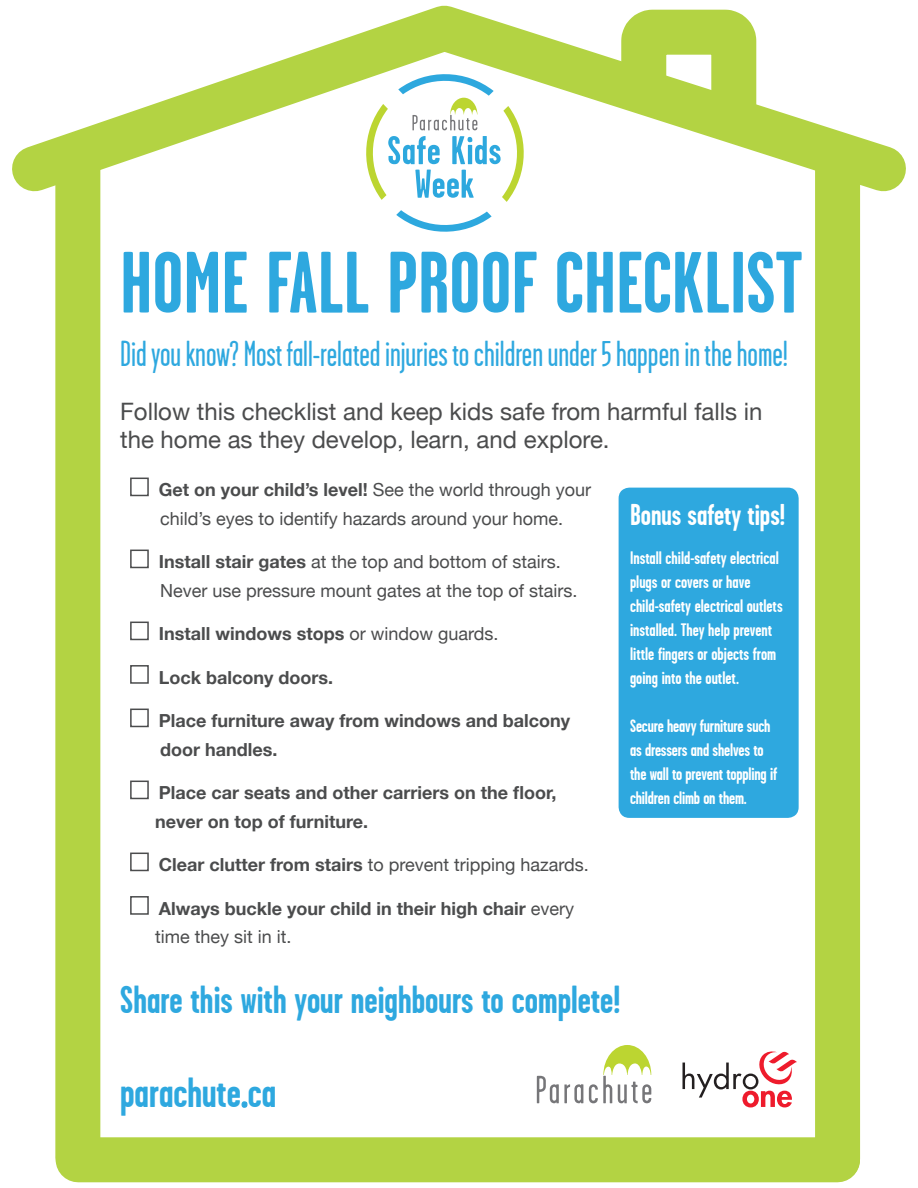
<style>
.page{position:relative;width:918px;height:1188px;background:#fff}
.page>*{position:absolute;margin:0;border:0;box-sizing:border-box;transform-origin:0 0}
.t1{font:700 87px "Hrptbf Garage Gothic";color:#2ea8df}
.t2{font:700 42px "Hrptbf Garage Gothic";color:#2ea8df}
.t3{font:700 39px "Hrptbf Garage Gothic";color:#2ea8df}
.t4{font:36px "Xnxfrx Garage Gothic";color:#2ea8df}
.t5{font:700 30px "Hrptbf Garage Gothic";color:#fff}
.t6{font:24px/28.5px "Csfdbk Helvetica Neue";color:#4b4c4d}
.t7{font:700 18px/24px "Hrptbf Garage Gothic";letter-spacing:-.005em;color:#fff}
.t8{font:18px/28.5px "Csfdbk Helvetica Neue";color:#4b4c4d}
.t9{font:700 18px/28.5px "Jjkvgw Helvetica Neue";color:#4b4c4d}
.t10{font:700 18px/28.5px "Bnhtxl Helvetica Neue";color:#4b4c4d}
.s1{font-family:"Jjkvgw Helvetica Neue";font-weight:700}
.s2{font-family:"Csfdbk Helvetica Neue";font-weight:400}
.s3{font-family:"Jjkvgw Helvetica Neue"}
.s4{font-family:"Twwcyf Garage Gothic"}
.s5{font-family:"Vjnlvq Garage Gothic"}
</style>
<div class="page">
<svg style="left:12px;top:5px;width:894px;height:221px"></svg>
<div style="left:55px;top:155px;width:45px;height:1002px;background:#b3d343"></div>
<div style="left:78px;top:1137px;width:760px;height:45px;background:#b3d343"></div>
<div style="left:815px;top:160px;width:45px;height:999px;background:#b3d343"></div>
<svg style="left:599px;top:5px;width:180px;height:146px"></svg>
<svg style="left:353px;top:61px;width:184px;height:171px"></svg>
<svg style="left:683px;top:1051px;width:114px;height:56px"></svg>
<svg style="left:537px;top:1045px;width:114px;height:58px"></svg>
<div style="left:130px;top:478px;width:19px;height:18px;border:2px solid #4b4c4d"></div>
<div style="left:130px;top:550px;width:19px;height:18px;border:2px solid #4b4c4d"></div>
<div style="left:130px;top:622px;width:19px;height:18px;border:2px solid #4b4c4d"></div>
<div style="left:130px;top:665px;width:19px;height:19px;border:2px solid #4b4c4d"></div>
<div style="left:130px;top:709px;width:19px;height:18px;border:2px solid #4b4c4d"></div>
<div style="left:130px;top:781px;width:19px;height:18px;border:2px solid #4b4c4d"></div>
<div style="left:130px;top:853px;width:19px;height:18px;border:2px solid #4b4c4d"></div>
<div style="left:130px;top:896px;width:19px;height:19px;border:2px solid #4b4c4d"></div>
<div style="left:619px;top:488px;width:180px;height:330px;background:#2ea8df;border-radius:11px"></div>
<h1 class="t1" style="left:120px;top:236px;width:684px">HOME FALL PROOF CHECKLIST</h1>
<p class="t4" style="left:120px;top:335px;width:669px">Did you know? Most fall-related injuries to children under 5 happen in the home!</p>
<p class="t6" style="left:120px;top:398px;width:644px">Follow this checklist and keep kids safe from harmful falls in the home as they develop, learn, and explore.</p>
<p class="t8" style="left:159px;top:477px;width:434px"><span class="s1">Get on your child’s level!</span> See the world through your child’s eyes to identify hazards around your home.</p>
<p class="t8" style="left:159px;top:549px;width:420px"><span class="s1">Install stair gates</span> at the top and bottom of stairs.<br>Never use pressure mount gates at the top of stairs.</p>
<p class="t9" style="left:159px;top:620px;width:341px">Install windows stops <span class="s2">or window guards.</span></p>
<p class="t9" style="left:159px;top:664px;width:176px">Lock balcony doors.</p>
<p class="t9" style="left:159px;top:707px;width:413px">Place furniture away from windows and balcony door handles.</p>
<p class="t10" style="left:155px;top:779px;width:403px">Place car seats and other carriers on the floor, <span class="s3">never on top of furniture.</span></p>
<p class="t8" style="left:159px;top:852px;width:431px"><span class="s1">Clear clutter from stairs</span> to prevent tripping hazards.</p>
<p class="t9" style="left:155px;top:895px;width:420px">Always buckle your child in their high chair <span class="s2">every time they sit in it.</span></p>
<p class="t3" style="left:120px;top:978px;width:502px">Share this with your neighbours to complete!</p>
<p class="t5" style="left:630px;top:498px;width:157px">Bonus safety tips!</p>
<p class="t7" style="left:630px;top:545px;width:154px">Install child-safety electrical plugs or covers or have child-safety electrical outlets installed. They help prevent <span class="s4">little fingers or objects from </span>going into the outlet.</p>
<p class="t7" style="left:630px;top:713px;width:149px">Secure heavy furniture such as dressers and shelves to the wall to prevent toppling if children climb on them.</p>
<p class="t2" style="left:120px;top:1070px;width:158px">parachute<span class="s5">.</span>ca</p>
</div>
